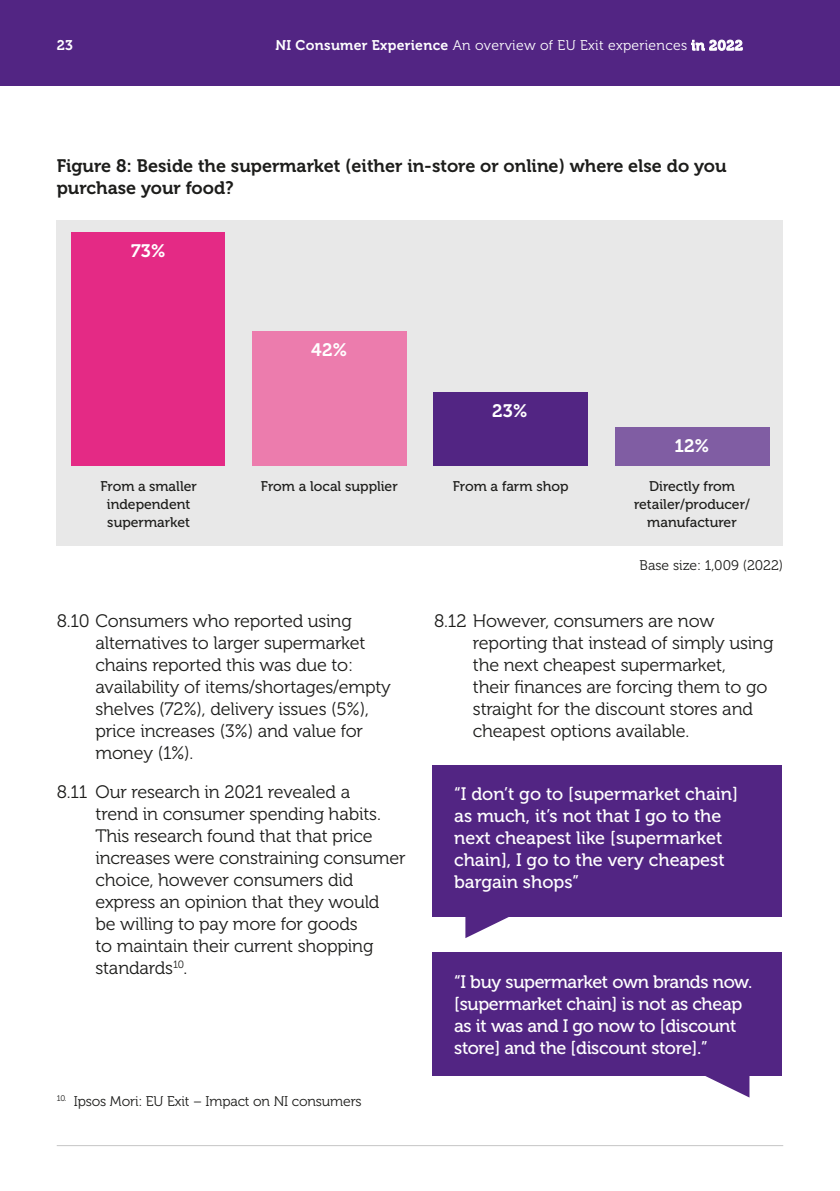
<style>
.page{position:relative;width:840px;height:1191px;background:#fff}
.page>*{position:absolute;margin:0;border:0;box-sizing:border-box;transform-origin:0 0}
.t1{font:18px/22px "Museo 300";letter-spacing:-.01em;color:#1d1d1b}
.t2{font:18px/22px "Museo 500";letter-spacing:-.01em;color:#fff}
.t3{font:18px/22px "Museo 700";color:#1d1d1b}
.t4{font:18px "Museo 700";color:#fff}
.t5{font:14px/18px "Museo 500";color:#1d1d1b;text-align:center}
.t6{font:14px "Museo 300";letter-spacing:-.01em;color:#1d1d1b}
.t7{font:14px "Museo 300";letter-spacing:.02em;color:#fff}
.t8{font:14px "Museo 700";color:#fff}
.s1{font-family:"Museo 700"}
</style>
<div class="page">
<div style="left:57px;top:220px;width:725px;height:325px;background:#e8e8e8"></div>
<div style="left:71px;top:232px;width:153px;height:234px;background:#e42a85"></div>
<div style="left:252px;top:331px;width:154px;height:135px;background:#ec7cad"></div>
<div style="left:433px;top:392px;width:154px;height:74px;background:#522583"></div>
<div style="left:614px;top:427px;width:154px;height:39px;background:#805da3"></div>
<div style="left:432px;top:765px;width:349px;height:151px;background:#522583"></div>
<svg style="left:465px;top:916px;width:55px;height:22px"></svg>
<div style="left:432px;top:952px;width:349px;height:124px;background:#522583"></div>
<svg style="left:705px;top:1076px;width:44px;height:21px"></svg>
<div style="left:0;top:0;width:839px;height:85px;background:#522583"></div>
<hr style="left:57px;top:1145px;width:725px;height:1px;background:#c6c6c6">
<p class="t8" style="left:57px;top:38px;width:18px">23</p>
<p class="t7" style="left:275px;top:38px;width:468px"><span class="s1">NI Consumer Experience</span> An overview of EU Exit experiences <span class="s1">in 2022</span></p>
<p class="t3" style="left:57px;top:155px;width:671px">Figure 8: Beside the supermarket (either in-store or online) where else do you purchase your food?</p>
<p class="t4" style="left:131px;top:241px;width:36px">73%</p>
<p class="t5" style="left:100px;top:477px;width:98px">From a smaller independent supermarket</p>
<p class="t4" style="left:311px;top:340px;width:38px">42%</p>
<p class="t5" style="left:261px;top:477px;width:138px">From a local supplier</p>
<p class="t1" style="left:95px;top:610px;width:297px;text-indent:-39px">8.10 Consumers who reported using alternatives to larger supermarket chains reported this was due to: availability of items/shortages/empty shelves (72%), delivery issues (5%), price increases (3%) and value for money (1%).</p>
<p class="t1" style="left:95px;top:781px;width:311px;text-indent:-39px">8.11 Our research in 2021 revealed a<br>trend in consumer spending habits.<br>This research found that that price increases were constraining consumer choice, however consumers did express an opinion that they would<br>be willing to pay more for goods<br>to maintain their current shopping standards<sup>10</sup>.</p>
<p class="t6" style="left:57px;top:1093px;width:306px"><sup>10.</sup> Ipsos Mori: EU Exit – Impact on NI consumers</p>
<p class="t4" style="left:492px;top:400px;width:37px">23%</p>
<p class="t5" style="left:452px;top:477px;width:117px">From a farm shop</p>
<p class="t4" style="left:674px;top:436px;width:36px">12%</p>
<p class="t5" style="left:633px;top:477px;width:117px">Directly from retailer/producer/ manufacturer</p>
<p class="t6" style="left:639px;top:558px;width:145px">Base size: 1,009 (2022)</p>
<p class="t1" style="left:472px;top:610px;width:302px;text-indent:-39px">8.12 However, consumers are now reporting that instead of simply using the next cheapest supermarket,<br>their finances are forcing them to go straight for the discount stores and cheapest options available.</p>
<p class="t2" style="left:454px;top:783px;width:285px">“I don’t go to [supermarket chain] as much, it’s not that I go to the next cheapest like [supermarket chain], I go to the very cheapest bargain shops”</p>
<p class="t2" style="left:454px;top:970px;width:300px">“I buy supermarket own brands now. [supermarket chain] is not as cheap as it was and I go now to [discount store] and the [discount store].”</p>
</div>
